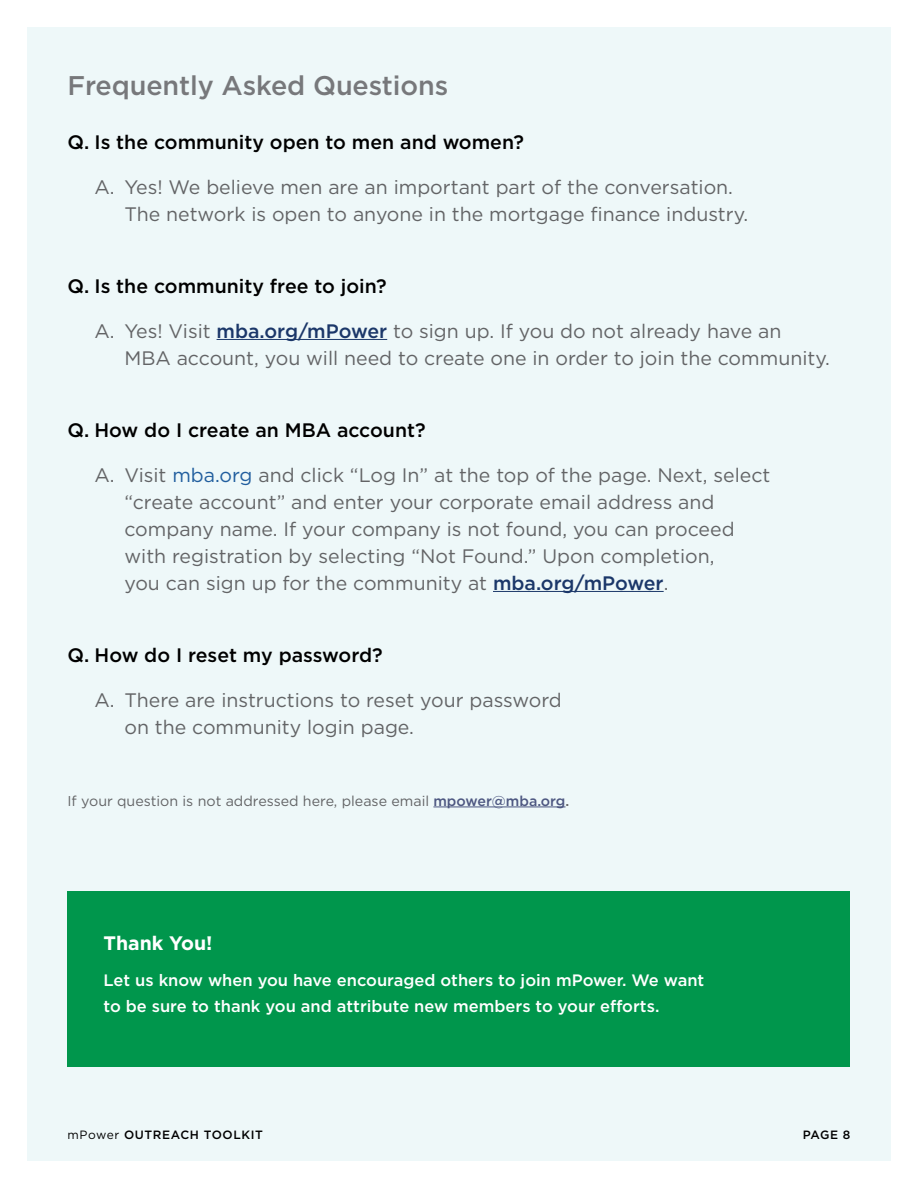
<style>
.page{position:relative;width:918px;height:1188px;background:#fff}
.page>*{position:absolute;margin:0;border:0;box-sizing:border-box;transform-origin:0 0}
.t1{font:500 27px "Gotham";letter-spacing:-.005em;color:#77787b}
.t2{font:19.5px/27px "Gotham";color:#636466}
.t3{font:500 19.5px "Gotham";color:#000}
.t4{font:700 19.5px "Gotham";color:#fff}
.t5{font:500 16.5px/27px "Gotham";color:#fff}
.t6{font:14.25px "Gotham";color:#636466}
.t7{font:500 12px "Gotham";letter-spacing:.05em;color:#000}
.s1{font-weight:500;color:#1b3769}
.s2{color:#215e9e}
.s3{font-weight:500;color:#4d5781}
.s4{font-weight:500}
.s5{font-weight:400}
</style>
<div class="page">
<div style="left:27px;top:27px;width:864px;height:1134px;background:#eef8f9"></div>
<hr style="left:217px;top:339px;width:170px;height:1px;background:#1b3769">
<hr style="left:493px;top:591px;width:171px;height:1px;background:#1b3769">
<hr style="left:433px;top:807px;width:133px;height:1px;background:#4d5781">
<div style="left:68px;top:891px;width:782px;height:175px;background:#00964c"></div>
<h1 class="t1" style="left:68px;top:67px;width:382px">Frequently Asked Questions</h1>
<p class="t3" style="left:68px;top:129px;width:458px">Q. Is the community open to men and women?</p>
<p class="t2" style="left:124px;top:173px;width:625px;text-indent:-30px">A. Yes! We believe men are an important part of the conversation.<br>The network is open to anyone in the mortgage finance industry.</p>
<p class="t3" style="left:68px;top:273px;width:321px">Q. Is the community free to join?</p>
<p class="t2" style="left:124px;top:317px;width:707px;text-indent:-30px">A. Yes! Visit <span class="s1">mba.org/mPower</span> to sign up. If you do not already have an<br>MBA account, you will need to create one in order to join the community.</p>
<p class="t3" style="left:68px;top:417px;width:360px">Q. How do I create an MBA account?</p>
<p class="t2" style="left:124px;top:461px;width:647px;text-indent:-30px">A. Visit <span class="s2">mba.org</span> and click “Log In” at the top of the page. Next, select “create account” and enter your corporate email address and company name. If your company is not found, you can proceed with registration by selecting “Not Found.” Upon completion,<br>you can sign up for the community at <span class="s1">mba.org/mPower</span>.</p>
<p class="t3" style="left:68px;top:642px;width:317px">Q. How do I reset my password?</p>
<p class="t2" style="left:124px;top:686px;width:439px;text-indent:-30px">A. There are instructions to reset your password on the community login page.</p>
<p class="t6" style="left:68px;top:791px;width:501px">If your question is not addressed here, please email <span class="s3">mpower@mba.org</span><span class="s4">.</span></p>
<p class="t4" style="left:104px;top:930px;width:111px">Thank You!</p>
<p class="t5" style="left:104px;top:966px;width:602px">Let us know when you have encouraged others to join mPower. We want to be sure to thank you and attribute new members to your efforts.</p>
<p class="t7" style="left:68px;top:1127px;width:197px"><span class="s5">mPower</span> OUTREACH TOOLKIT</p>
<p class="t7" style="left:803px;top:1127px;width:49px">PAGE 8</p>
</div>
